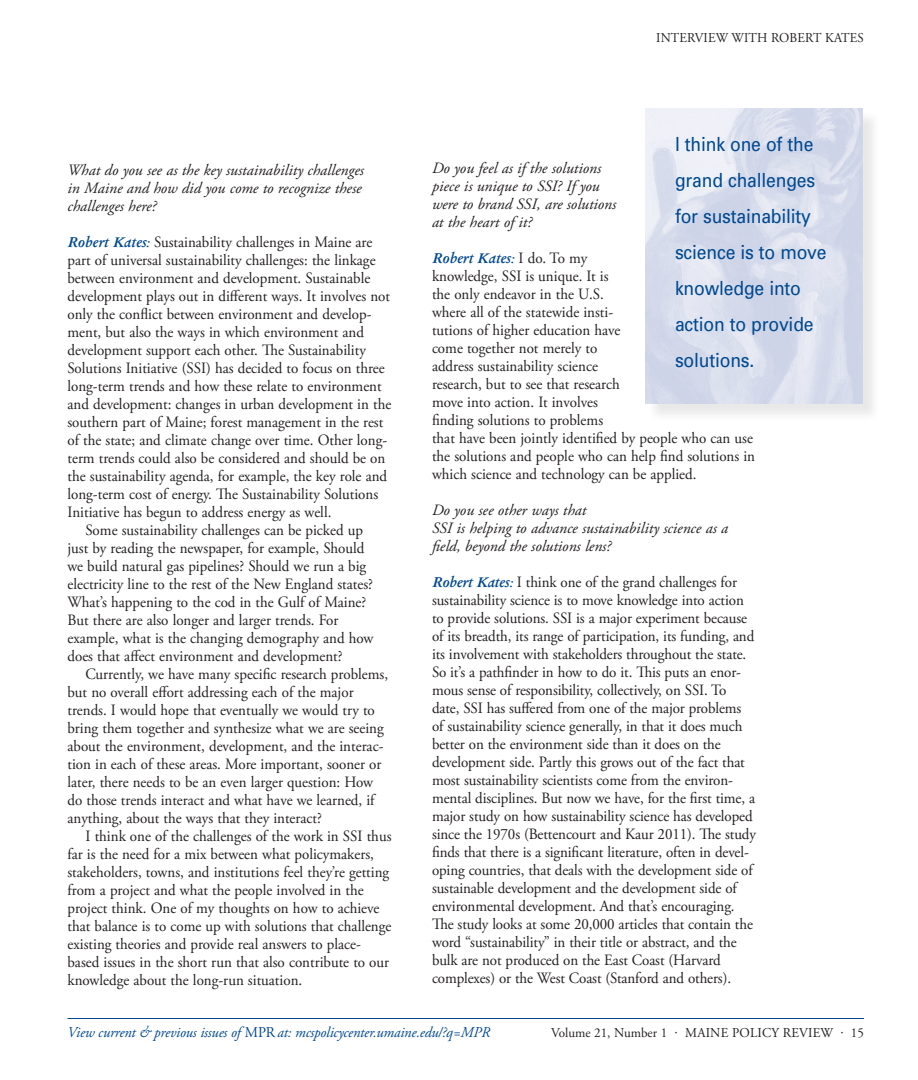
<style>
.page{position:relative;width:918px;height:1080px;background:#fff}
.page>*{position:absolute;margin:0;border:0;box-sizing:border-box;transform-origin:0 0}
.Callout{font:19.5px/36px "Univers";letter-spacing:-.01em;color:#014990;scale:.9 1}
.IntrvAnsw_1st_paraga{font:italic 600 16.5px "Columbus";color:#014990;scale:1.05 1}
.IntrvAnsw_1st_paraga-2{font:15.75px/18px "Adobe Garamond Pro";letter-spacing:-.005em;color:#231f20;scale:.95 1}
.IntrvAnsw_multiParag{font:15.75px/18px "Adobe Garamond Pro";color:#231f20;scale:.95 1}
.IntrvQuestion{font:italic 15.75px/18px "Adobe Garamond Pro";color:#231f20}
.t1{font:italic 15px "Adobe Garamond Pro";letter-spacing:-.01em;color:#014990}
.PGheader_LFT{font:13.5px "Adobe Garamond Pro";letter-spacing:.015em;color:#231f20}
.PGheader_LFT-2{font:13.5px "Adobe Garamond Pro";letter-spacing:.015em;color:#231f20;scale:.95 1}
.s1{font-family:"Columbus";font-weight:600;font-style:italic;font-size:16.5px;color:#014990}
.s2{font-family:"Adobe Garamond Pro";font-weight:400;font-style:normal;font-size:15.75px;color:#231f20}
.s3{font-style:normal}
</style>
<div class="page">
<hr style="left:68px;top:1018px;width:796px;height:1px;background:#014990">
<div style="left:647px;top:110px;width:234px;height:312px;background:#231f20;opacity:.1"></div>
<img style="left:645px;top:108px;width:218px;height:296px">
<p class="IntrvQuestion" style="left:68px;top:161px;width:298px">What do you see as the key sustainability challenges in Maine and how did you come to recognize these challenges here?</p>
<p class="IntrvAnsw_1st_paraga-2" style="left:68px;top:233px;width:342px"><span class="s1">Robert Kates:</span> Sustainability challenges in Maine are part of universal sustainability challenges: the linkage between environment and development. Sustainable development plays out in different ways. It involves not only the conflict between environment and develop&shy;ment, but also the ways in which environment and development support each other. The Sustainability Solutions Initiative (SSI) has decided to focus on three long-term trends and how these relate to environment and development: changes in urban development in the southern part of Maine; forest management in the rest of the state; and climate change over time. Other long&shy;term trends could also be considered and should be on the sustainability agenda, for example, the key role and long-term cost of energy. The Sustainability Solutions Initiative has begun to address energy as well.</p>
<p class="IntrvAnsw_multiParag" style="left:68px;top:521px;width:324px;text-indent:18px">Some sustainability challenges can be picked up just by reading the newspaper, for example, Should we build natural gas pipelines? Should we run a big electricity line to the rest of the New England states?<br>What’s happening to the cod in the Gulf of Maine?<br>But there are also longer and larger trends. For example, what is the changing demography and how does that affect environment and development?</p>
<p class="IntrvAnsw_multiParag" style="left:68px;top:665px;width:339px;text-indent:18px">Currently, we have many specific research problems, but no overall effort addressing each of the major trends. I would hope that eventually we would try to bring them together and synthesize what we are seeing about the environment, development, and the interac&shy;tion in each of these areas. More important, sooner or later, there needs to be an even larger question: How do those trends interact and what have we learned, if anything, about the ways that they interact?</p>
<p class="IntrvAnsw_multiParag" style="left:68px;top:827px;width:343px;text-indent:18px">I think one of the challenges of the work in SSI thus far is the need for a mix between what policymakers, stakeholders, towns, and institutions feel they’re getting from a project and what the people involved in the project think. One of my thoughts on how to achieve that balance is to come up with solutions that challenge existing theories and provide real answers to place&shy;based issues in the short run that also contribute to our knowledge about the long-run situation.</p>
<p class="PGheader_LFT-2" style="left:656px;top:30px;width:220px">INTERVIEW WITH ROBERT KATES</p>
<p class="Callout" style="left:675px;top:125px;width:170px">I think one of the grand challenges for sustainability science is to move knowledge into action to provide solutions.</p>
<p class="IntrvQuestion" style="left:432px;top:160px;width:186px">Do you feel as if the solutions piece is unique to SSI? If you were to brand SSI, are solutions at the heart of it?</p>
<p class="IntrvAnsw_1st_paraga" style="left:432px;top:250px;width:150px">Robert Kates: <span class="s2">I do. To my</span></p>
<p class="IntrvAnsw_1st_paraga-2" style="left:432px;top:268px;width:342px">knowledge, SSI is unique. It is<br>the only endeavor in the U.S.<br>where all of the statewide insti-<br>tutions of higher education have<br>come together not merely to<br>address sustainability science<br>research, but to see that research<br>move into action. It involves<br>finding solutions to problems<br>that have been jointly identified by people who can use the solutions and people who can help find solutions in which science and technology can be applied.</p>
<p class="IntrvQuestion" style="left:432px;top:502px;width:298px">Do you see other ways that<br>SSI is helping to advance sustainability science as a field, beyond the solutions lens?</p>
<p class="IntrvAnsw_1st_paraga-2" style="left:432px;top:574px;width:343px"><span class="s1">Robert Kates:</span> I think one of the grand challenges for sustainability science is to move knowledge into action to provide solutions. SSI is a major experiment because of its breadth, its range of participation, its funding, and its involvement with stakeholders throughout the state.<br>So it’s a pathfinder in how to do it. This puts an enor&shy;mous sense of responsibility, collectively, on SSI. To date, SSI has suffered from one of the major problems of sustainability science generally, in that it does much better on the environment side than it does on the development side. Partly this grows out of the fact that most sustainability scientists come from the environ&shy;mental disciplines. But now we have, for the first time, a major study on how sustainability science has developed since the 1970s (Bettencourt and Kaur 2011). The study finds that there is a significant literature, often in devel&shy;oping countries, that deals with the development side of sustainable development and the development side of environmental development. And that’s encouraging.<br>The study looks at some 20,000 articles that contain the word “sustainability” in their title or abstract, and the bulk are not produced on the East Coast (Harvard complexes) or the West Coast (Stanford and others).</p>
<p class="t1" style="left:68px;top:1023px;width:424px">View current &amp; previous issues of <span class="s3">MPR</span> at: mcspolicycenter.umaine.edu/?q=MPR</p>
<p class="PGheader_LFT" style="left:551px;top:1024px;width:314px">Volume 21, Number 1 · MAINE POLICY REVIEW · 15</p>
</div>
